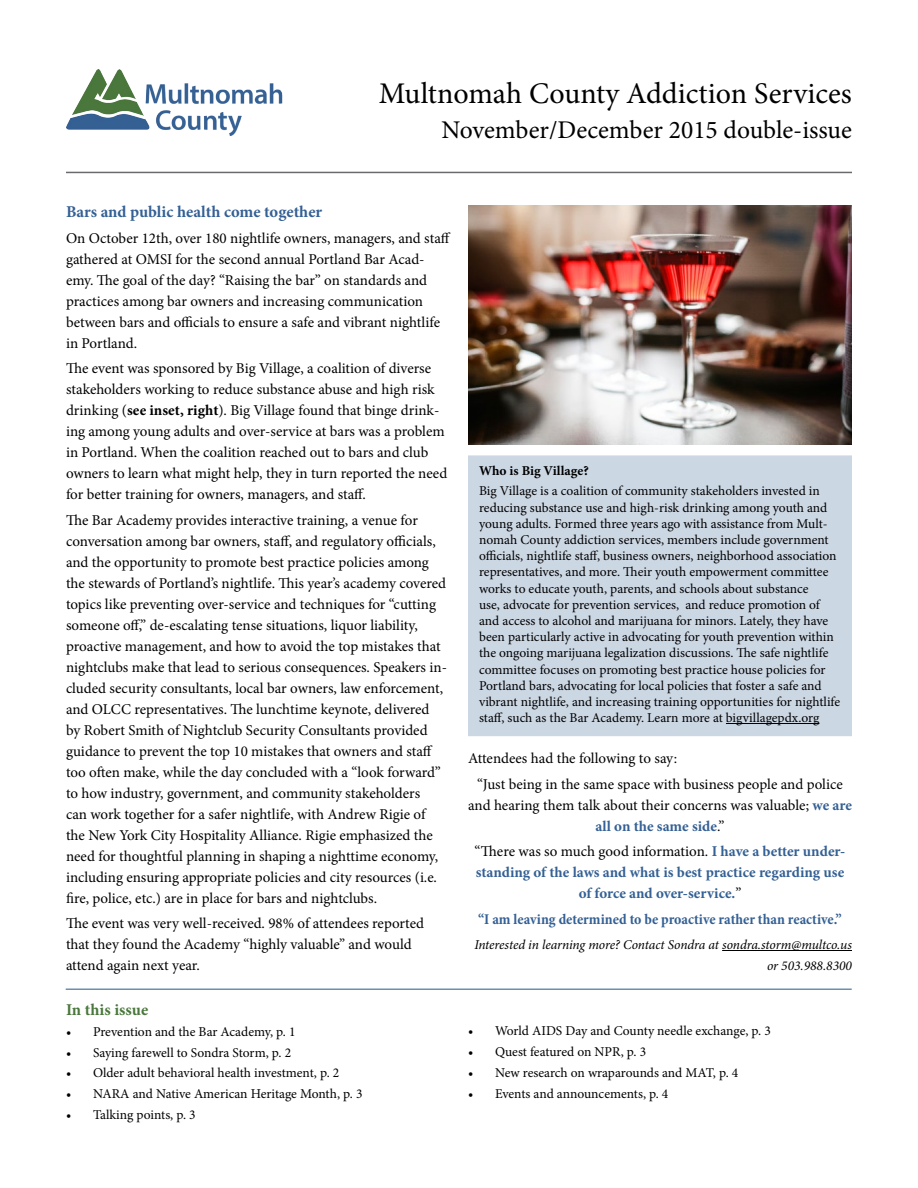
<style>
.page{position:relative;width:918px;height:1188px;background:#fff}
.page>*{position:absolute;margin:0;border:0;box-sizing:border-box;transform-origin:0 0}
.t1{font:30px "Minion Pro";color:#000}
.t2{font:25.5px "Minion Pro";color:#000}
.t3{font:700 16.5px "Minion Pro";color:#346094}
.t4{font:700 16.5px "Minion Pro";color:#49773b}
.t5{font:15px/21px "Minion Pro";letter-spacing:-.005em;color:#000}
.t6{font:700 15px/21px "Minion Pro";color:#346094;text-align:center}
.t7{font:700 condensed 15px "Minion Pro";color:#346094}
.t8{font:13.5px/16.2px "Minion Pro";letter-spacing:-.005em;color:#000}
.t9{font:italic 13.5px/21px "Minion Pro";letter-spacing:-.01em;color:#000;text-align:right}
.t10{font:700 13.5px "Minion Pro";color:#000}
.s1{font-weight:700}
.s2{font-weight:700;color:#346094}
.s3{font-weight:400;color:#000}
</style>
<div class="page">
<hr style="left:66px;top:172px;width:786px;height:1px;background:#696a6d">
<img style="left:66px;top:69px;width:217px;height:67px">
<img style="left:468px;top:205px;width:384px;height:240px">
<div style="left:468px;top:455px;width:384px;height:281px;background:#ccd7e4"></div>
<hr style="left:726px;top:723px;width:93px;height:1px;background:#000">
<hr style="left:722px;top:950px;width:130px;height:1px;background:#000">
<hr style="left:66px;top:988px;width:786px;height:2px;background:#6d8db2">
<h1 class="t1" style="left:379px;top:73px;width:475px">Multnomah County Addiction Services</h1>
<h2 class="t2" style="left:442px;top:113px;width:412px">November/December 2015 double-issue</h2>
<p class="t3" style="left:66px;top:200px;width:258px">Bars and public health come together</p>
<p class="t5" style="left:66px;top:227px;width:386px">On October 12th, over 180 nightlife owners, managers, and staff gathered at OMSI for the second annual Portland Bar Acad&shy;emy. The goal of the day? “Raising the bar” on standards and practices among bar owners and increasing communication between bars and officials to ensure a safe and vibrant nightlife in Portland.</p>
<p class="t5" style="left:66px;top:358px;width:383px">The event was sponsored by Big Village, a coalition of diverse stakeholders working to reduce substance abuse and high risk drinking (<span class="s1">see inset, right</span>). Big Village found that binge drink&shy;ing among young adults and over-service at bars was a problem in Portland. When the coalition reached out to bars and club owners to learn what might help, they in turn reported the need for better training for owners, managers, and staff.</p>
<p class="t5" style="left:66px;top:509px;width:383px">The Bar Academy provides interactive training, a venue for conversation among bar owners, staff, and regulatory officials, and the opportunity to promote best practice policies among the stewards of Portland’s nightlife. This year’s academy covered topics like preventing over-service and techniques for “cutting someone off,” de-escalating tense situations, liquor liability, proactive management, and how to avoid the top mistakes that nightclubs make that lead to serious consequences. Speakers in&shy;cluded security consultants, local bar owners, law enforcement, and OLCC representatives. The lunchtime keynote, delivered by Robert Smith of Nightclub Security Consultants provided guidance to prevent the top 10 mistakes that owners and staff too often make, while the day concluded with a “look forward” to how industry, government, and community stakeholders<br>can work together for a safer nightlife, with Andrew Rigie of the New York City Hospitality Alliance. Rigie emphasized the need for thoughtful planning in shaping a nighttime economy, including ensuring appropriate policies and city resources (i.e. fire, police, etc.) are in place for bars and nightclubs.</p>
<p class="t5" style="left:66px;top:913px;width:360px">The event was very well-received. 98% of attendees reported that they found the Academy “highly valuable” and would attend again next year.</p>
<p class="t4" style="left:66px;top:998px;width:84px">In this issue</p>
<p class="t8" style="left:66px;top:1024px;width:231px">• Prevention and the Bar Academy, p. 1</p>
<p class="t8" style="left:66px;top:1044px;width:227px">• Saying farewell to Sondra Storm, p. 2</p>
<p class="t8" style="left:66px;top:1065px;width:275px">• Older adult behavioral health investment, p. 2</p>
<p class="t8" style="left:66px;top:1086px;width:298px">• NARA and Native American Heritage Month, p. 3</p>
<p class="t8" style="left:66px;top:1106px;width:131px">• Talking points, p. 3</p>
<p class="t10" style="left:479px;top:461px;width:111px">Who is Big Village?</p>
<p class="t8" style="left:479px;top:483px;width:363px">Big Village is a coalition of community stakeholders invested in reducing substance use and high-risk drinking among youth and young adults. Formed three years ago with assistance from Mult&shy;nomah County addiction services, members include government officials, nightlife staff, business owners, neighborhood association representatives, and more. Their youth empowerment committee works to educate youth, parents, and schools about substance<br>use, advocate for prevention services, and reduce promotion of and access to alcohol and marijuana for minors. Lately, they have been particularly active in advocating for youth prevention within the ongoing marijuana legalization discussions. The safe nightlife committee focuses on promoting best practice house policies for Portland bars, advocating for local policies that foster a safe and vibrant nightlife, and increasing training opportunities for nightlife staff, such as the Bar Academy. Learn more at bigvillagepdx.org</p>
<p class="t5" style="left:477px;top:746px;width:367px;line-height:25.5px;text-indent:-9px">Attendees had the following to say:<br>“Just being in the same space with business people and police</p>
<p class="t5" style="left:468px;top:794px;width:385px;text-align:center">and hearing them talk about their concerns was valuable; <span class="s2">we are all on the same side</span>.”</p>
<p class="t6" style="left:475px;top:841px;width:372px"><span class="s3">“There was so much good information.</span> I have a better under&shy;standing of the laws and what is best practice regarding use of force and over-service.<span class="s3">”</span></p>
<p class="t7" style="left:478px;top:909px;width:365px">“I am leaving determined to be proactive rather than reactive.”</p>
<p class="t9" style="left:474px;top:934px;width:379px">Interested in learning more? Contact Sondra at sondra.storm@multco.us or 503.988.8300</p>
<p class="t8" style="left:468px;top:1023px;width:304px">• World AIDS Day and County needle exchange, p. 3</p>
<p class="t8" style="left:468px;top:1044px;width:180px">• Quest featured on NPR, p. 3</p>
<p class="t8" style="left:468px;top:1065px;width:272px">• New research on wraparounds and MAT, p. 4</p>
<p class="t8" style="left:468px;top:1085px;width:202px">• Events and announcements, p. 4</p>
</div>
